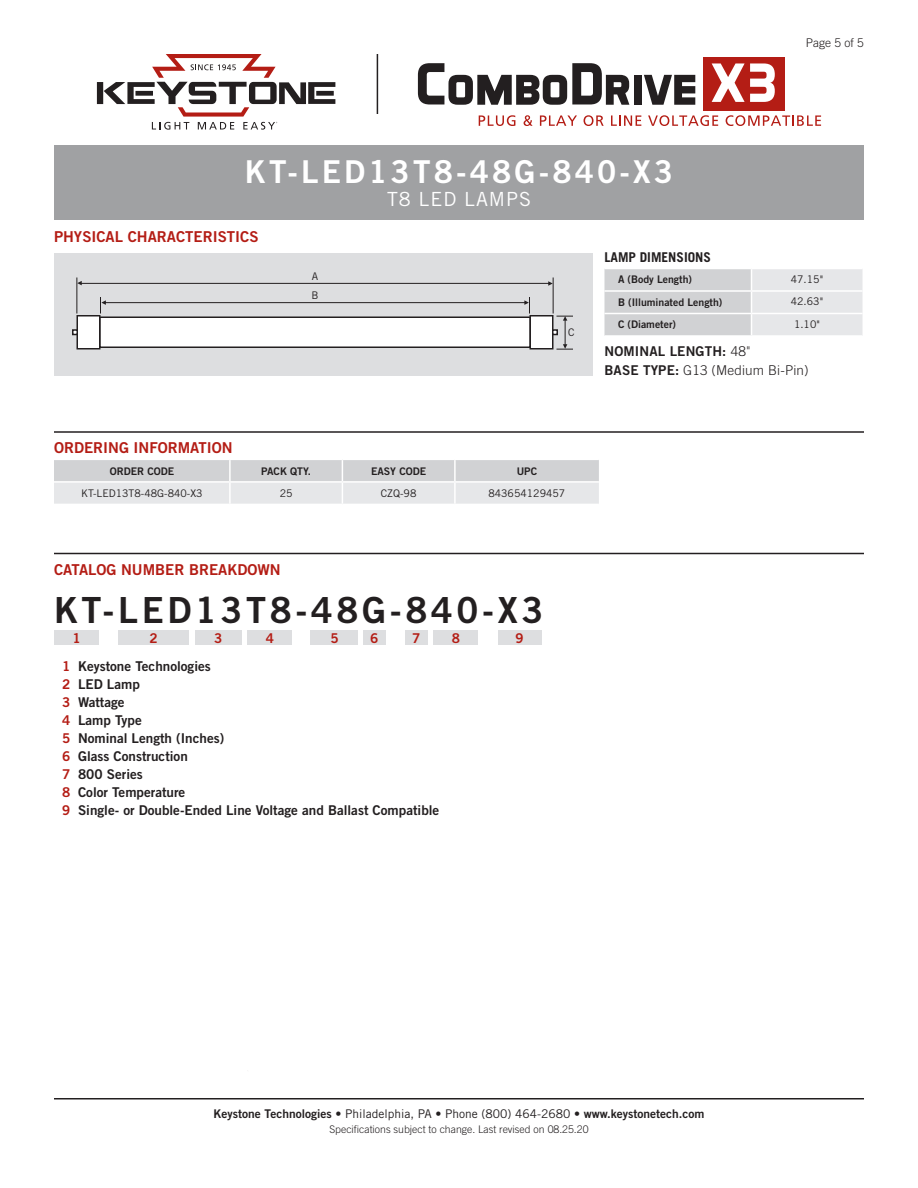
<style>
.page{position:relative;width:918px;height:1188px;background:#fff}
.page>*{position:absolute;margin:0;border:0;box-sizing:border-box;transform-origin:0 0}
.CatalogNumber{font:36px "Trade Gothic Bold Two";letter-spacing:.1em;color:#231f20}
.Title_Instruction{font:31.5px "Trade Gothic Bold Two";letter-spacing:.1em;color:#fff}
.SubTitle{font:19.5px "Trade Gothic";letter-spacing:.05em;color:#fff}
.Heading_01{font:15px "Trade Gothic Bold Two";color:#b41d15}
.Catalog_Key{font:13.5px "Trade Gothic Bold Two";color:#231f20}
.Text{font:300 13.5px "Trade Gothic";letter-spacing:.01em;color:#231f20}
.Text-2{font:13.5px "Trade Gothic Bold Two";letter-spacing:.01em;color:#231f20}
.Heading_02{font:700 13.5px "Trade Gothic";color:#231f20}
.Catalog_BarNumber{font:13.5px "Trade Gothic Bold Two";color:#b41d15}
.t1{font:12px "Trade Gothic Bold Two";color:#231f20}
.Page{font:300 12px "Trade Gothic";color:#231f20}
.Table_Header{font:10.5px "Trade Gothic Bold Two";color:#231f20}
.Table_Text{font:10.5px "Trade Gothic";color:#231f20}
.Rev{font:300 10.5px "Trade Gothic";color:#231f20}
.Art_Callout{font:10.5px "Trade Gothic";color:#231f20}
.s1{color:#b41d15}
.s2{font-family:"Trade Gothic";font-weight:300}
.s3{font-family:"Trade Gothic Bold Two";font-weight:400}
.s4{font-family:"Trade Gothic"}
</style>
<div class="page">
<div style="left:54px;top:146px;width:810px;height:74px;background:#a0a1a3"></div>
<hr style="left:54px;top:1098px;width:810px;height:2px;background:#231f20">
<hr style="left:377px;top:54px;width:1px;height:60px;background:#231f20">
<div style="left:703px;top:57px;width:82px;height:54px;background:#b41d15"></div>
<svg style="left:418px;top:63px;width:211px;height:42px"></svg>
<div style="left:634px;top:75px;width:8px;height:30px;background:#231f20"></div>
<svg style="left:644px;top:75px;width:51px;height:30px"></svg>
<svg style="left:712px;top:63px;width:63px;height:39px"></svg>
<svg style="left:479px;top:115px;width:36px;height:11px"></svg>
<svg style="left:524px;top:115px;width:9px;height:11px"></svg>
<svg style="left:540px;top:115px;width:37px;height:11px"></svg>
<svg style="left:584px;top:115px;width:20px;height:11px"></svg>
<svg style="left:611px;top:115px;width:30px;height:11px"></svg>
<svg style="left:648px;top:115px;width:70px;height:11px"></svg>
<svg style="left:726px;top:115px;width:95px;height:11px"></svg>
<svg style="left:97px;top:54px;width:238px;height:76px"></svg>
<hr style="left:54px;top:431px;width:810px;height:2px;background:#231f20">
<hr style="left:54px;top:553px;width:810px;height:1px;background:#231f20">
<div style="left:54px;top:630px;width:45px;height:15px;background:#dddee0"></div>
<div style="left:118px;top:630px;width:71px;height:15px;background:#dddee0"></div>
<div style="left:248px;top:630px;width:44px;height:15px;background:#dddee0"></div>
<div style="left:195px;top:630px;width:47px;height:15px;background:#dddee0"></div>
<div style="left:310px;top:630px;width:48px;height:15px;background:#dddee0"></div>
<div style="left:363px;top:630px;width:23px;height:15px;background:#dddee0"></div>
<div style="left:405px;top:630px;width:23px;height:15px;background:#dddee0"></div>
<div style="left:498px;top:630px;width:44px;height:15px;background:#dddee0"></div>
<div style="left:434px;top:630px;width:44px;height:15px;background:#dddee0"></div>
<svg style="left:604px;top:269px;width:258px;height:66px;background:#dcdcde"></svg>
<div style="left:54px;top:253px;width:538px;height:123px;background:#dddee0"></div>
<hr style="left:553px;top:278px;width:1px;height:36px;background:#231f20">
<svg style="left:548px;top:281px;width:5px;height:5px"></svg>
<svg style="left:78px;top:281px;width:4px;height:4px"></svg>
<hr style="left:80px;top:283px;width:469px;height:1px;background:#231f20">
<svg style="left:524px;top:297px;width:6px;height:17px"></svg>
<hr style="left:104px;top:302px;width:422px;height:1px;background:#231f20">
<hr style="left:77px;top:278px;width:1px;height:36px;background:#231f20">
<svg style="left:100px;top:297px;width:6px;height:17px"></svg>
<div style="left:100px;top:317px;width:430px;height:30px;background:#fff"></div>
<div style="left:99px;top:316px;width:432px;height:32px;border:2px solid #231f20"></div>
<div style="left:77px;top:316px;width:23px;height:33px;background:#fff"></div>
<div style="left:76px;top:315px;width:24px;height:35px;border:2px solid #231f20"></div>
<div style="left:530px;top:316px;width:23px;height:33px;background:#fff"></div>
<div style="left:530px;top:315px;width:24px;height:35px;border:2px solid #231f20"></div>
<svg style="left:72px;top:329px;width:6px;height:6px"></svg>
<svg style="left:552px;top:316px;width:21px;height:34px"></svg>
<svg style="left:54px;top:460px;width:545px;height:44px;background:#dddee0"></svg>
<hr style="left:454px;top:483px;width:2px;height:21px;background:#fff">
<p class="Title_Instruction" style="left:245px;top:152px;width:430px">KT-LED13T8-48G-840-X3</p>
<p class="SubTitle" style="left:387px;top:188px;width:145px">T8 LED LAMPS</p>
<p class="Heading_01" style="left:54px;top:227px;width:206px">PHYSICAL CHARACTERISTICS</p>
<p class="Page" style="left:806px;top:36px;width:60px">Page 5 of 5</p>
<p class="Art_Callout" style="left:312px;top:270px;width:8px">A</p>
<p class="Art_Callout" style="left:311px;top:289px;width:9px">B</p>
<p class="Art_Callout" style="left:568px;top:326px;width:8px">C</p>
<p class="Heading_01" style="left:54px;top:438px;width:180px">ORDERING INFORMATION</p>
<p class="Table_Header" style="left:110px;top:465px;width:66px">ORDER CODE</p>
<p class="Table_Header" style="left:261px;top:465px;width:51px">PACK QTY.</p>
<p class="Table_Header" style="left:371px;top:465px;width:57px">EASY CODE</p>
<p class="Table_Header" style="left:517px;top:465px;width:22px">UPC</p>
<p class="Table_Text" style="left:81px;top:487px;width:123px">KT-LED13T8-48G-840-X3</p>
<p class="Table_Text" style="left:280px;top:487px;width:14px">25</p>
<p class="Table_Text" style="left:381px;top:487px;width:37px">CZQ-98</p>
<p class="Table_Text" style="left:488px;top:487px;width:78px">843654129457</p>
<p class="Heading_01" style="left:54px;top:560px;width:228px">CATALOG NUMBER BREAKDOWN</p>
<p class="CatalogNumber" style="left:54px;top:588px;width:491px">KT-LED13T8-48G-840-X3</p>
<p class="Catalog_BarNumber" style="left:72px;top:630px;width:10px">1</p>
<p class="Catalog_BarNumber" style="left:150px;top:630px;width:10px">2</p>
<p class="Catalog_BarNumber" style="left:214px;top:630px;width:10px">3</p>
<p class="Catalog_BarNumber" style="left:266px;top:630px;width:10px">4</p>
<p class="Catalog_BarNumber" style="left:330px;top:630px;width:10px">5</p>
<p class="Catalog_BarNumber" style="left:370px;top:630px;width:10px">6</p>
<p class="Catalog_BarNumber" style="left:412px;top:630px;width:10px">7</p>
<p class="Catalog_BarNumber" style="left:452px;top:630px;width:10px">8</p>
<p class="Catalog_BarNumber" style="left:516px;top:630px;width:10px">9</p>
<p class="Catalog_Key" style="left:62px;top:658px;width:150px"><span class="s1">1</span> Keystone Technologies</p>
<p class="Catalog_Key" style="left:62px;top:676px;width:79px"><span class="s1">2</span> LED Lamp</p>
<p class="Catalog_Key" style="left:62px;top:694px;width:64px"><span class="s1">3</span> Wattage</p>
<p class="Catalog_Key" style="left:62px;top:712px;width:81px"><span class="s1">4</span> Lamp Type</p>
<p class="Catalog_Key" style="left:62px;top:730px;width:164px"><span class="s1">5</span> Nominal Length (Inches)</p>
<p class="Catalog_Key" style="left:62px;top:748px;width:127px"><span class="s1">6</span> Glass Construction</p>
<p class="Catalog_Key" style="left:62px;top:766px;width:82px"><span class="s1">7</span> 800 Series</p>
<p class="Catalog_Key" style="left:62px;top:784px;width:125px"><span class="s1">8</span> Color Temperature</p>
<p class="Catalog_Key" style="left:62px;top:802px;width:379px"><span class="s1">9</span> Single- or Double-Ended Line Voltage and Ballast Compatible</p>
<p class="Heading_02" style="left:604px;top:249px;width:108px">LAMP DIMENSIONS</p>
<p class="Table_Header" style="left:618px;top:273px;width:76px">A (Body Length)</p>
<p class="Table_Text" style="left:791px;top:273px;width:34px">47.15"</p>
<p class="Table_Header" style="left:618px;top:295px;width:106px">B (Illuminated Length)</p>
<p class="Table_Text" style="left:791px;top:295px;width:34px">42.63"</p>
<p class="Table_Header" style="left:618px;top:318px;width:60px">C (Diameter)</p>
<p class="Table_Text" style="left:794px;top:318px;width:27px">1.10"</p>
<p class="Text-2" style="left:604px;top:343px;width:148px">NOMINAL LENGTH: <span class="s2">48"</span></p>
<p class="Text" style="left:604px;top:362px;width:206px"><span class="s3">BASE TYPE:</span> G13 (Medium Bi-Pin)</p>
<p class="t1" style="left:214px;top:1106px;width:492px">Keystone Technologies <span class="s4">• Philadelphia, PA • Phone (800) 464-2680 •</span> www.keystonetech.com</p>
<p class="Rev" style="left:329px;top:1123px;width:261px">Specifications subject to change. Last revised on 08.25.20</p>
</div>
